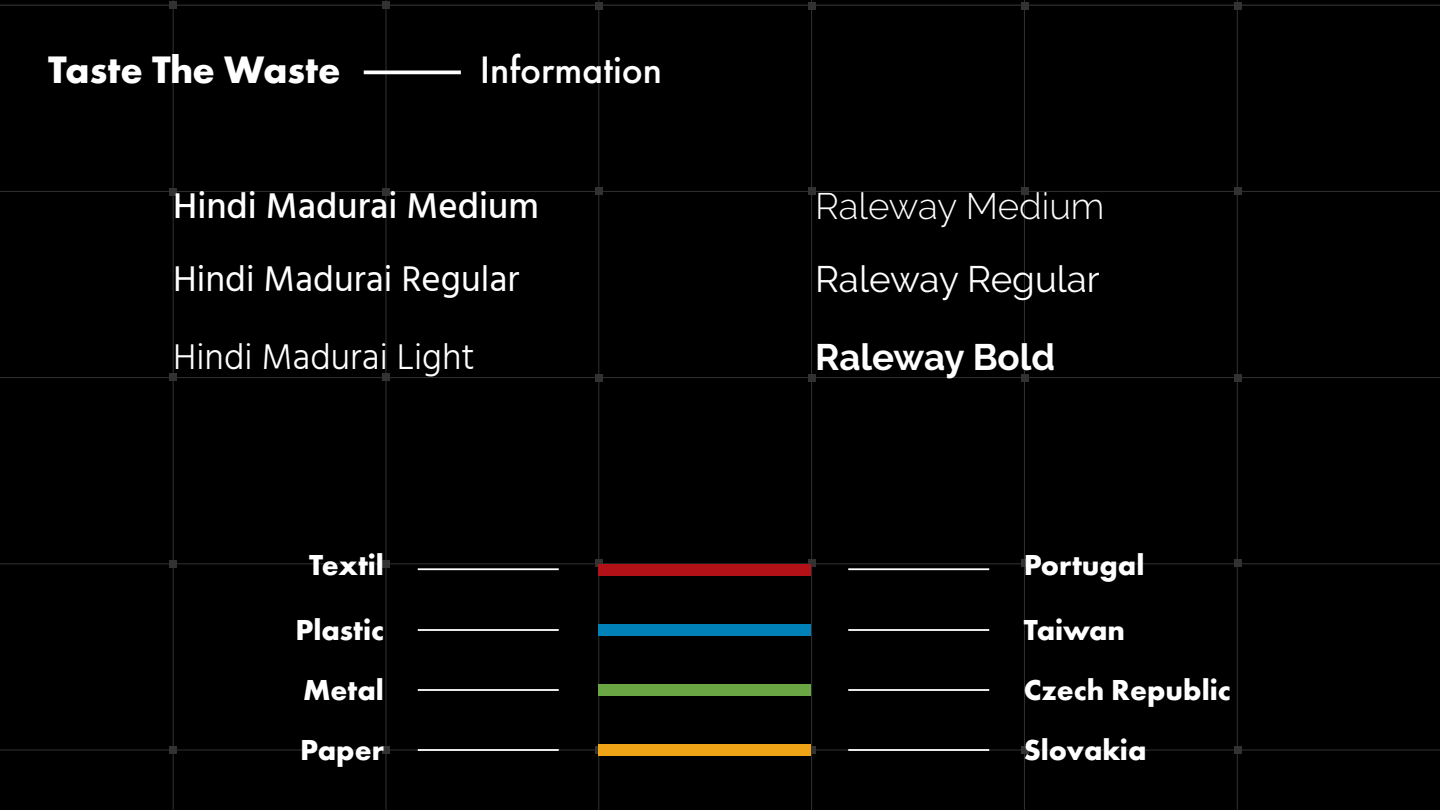
<style>
.page{position:relative;width:1440px;height:810px;background:#000}
.page>*{position:absolute;margin:0;border:0;box-sizing:border-box;transform-origin:0 0}
.t1{font:700 39.75px "Futura PT";color:#fff}
.t2{font:500 39.75px "Futura PT";color:#fff}
.t3{font:36.75px "Hind Madurai";color:#fff}
.t4{font:500 36.75px "Hind Madurai";color:#fff}
.t5{font:300 36.75px "Hind Madurai";color:#fff}
.t6{font:36.75px "Raleway";color:#fff}
.t7{font:300 36.75px "Raleway";color:#fff}
.t8{font:700 36.75px "Raleway";color:#fff}
.t9{font:700 30px/64.5px "Futura PT";color:#fff}
</style>
<div class="page">
<hr style="left:0;top:750px;width:1440px;height:1px;background:#fff">
<hr style="left:0;top:563px;width:1440px;height:1px;background:#fff">
<hr style="left:0;top:377px;width:1440px;height:1px;background:#fff">
<hr style="left:0;top:191px;width:1440px;height:1px;background:#fff">
<hr style="left:0;top:5px;width:1440px;height:1px;background:#fff">
<hr style="left:1237px;top:0;width:1px;height:810px;background:#fff">
<hr style="left:1024px;top:0;width:1px;height:810px;background:#fff">
<hr style="left:811px;top:0;width:1px;height:810px;background:#fff">
<hr style="left:598px;top:0;width:1px;height:810px;background:#fff">
<hr style="left:386px;top:0;width:1px;height:810px;background:#fff">
<hr style="left:173px;top:0;width:1px;height:810px;background:#fff">
<div style="left:595px;top:747px;width:8px;height:7px;background:#323232"></div>
<div style="left:808px;top:747px;width:8px;height:7px;background:#323232"></div>
<div style="left:595px;top:560px;width:8px;height:7px;background:#323232"></div>
<div style="left:808px;top:560px;width:8px;height:7px;background:#323232"></div>
<div style="left:595px;top:374px;width:8px;height:8px;background:#323232"></div>
<div style="left:808px;top:374px;width:8px;height:8px;background:#323232"></div>
<div style="left:595px;top:188px;width:8px;height:7px;background:#323232"></div>
<div style="left:808px;top:188px;width:8px;height:7px;background:#323232"></div>
<div style="left:169px;top:746px;width:8px;height:8px;background:#323232"></div>
<div style="left:382px;top:746px;width:8px;height:8px;background:#323232"></div>
<div style="left:169px;top:560px;width:8px;height:8px;background:#323232"></div>
<div style="left:382px;top:560px;width:8px;height:8px;background:#323232"></div>
<div style="left:169px;top:373px;width:8px;height:8px;background:#323232"></div>
<div style="left:382px;top:373px;width:8px;height:8px;background:#323232"></div>
<div style="left:169px;top:188px;width:8px;height:8px;background:#323232"></div>
<div style="left:382px;top:188px;width:8px;height:8px;background:#323232"></div>
<div style="left:169px;top:1px;width:8px;height:8px;background:#323232"></div>
<div style="left:382px;top:1px;width:8px;height:8px;background:#323232"></div>
<div style="left:1021px;top:746px;width:8px;height:8px;background:#323232"></div>
<div style="left:1234px;top:746px;width:8px;height:8px;background:#323232"></div>
<div style="left:1021px;top:560px;width:8px;height:7px;background:#323232"></div>
<div style="left:1234px;top:560px;width:8px;height:7px;background:#323232"></div>
<div style="left:1021px;top:374px;width:8px;height:8px;background:#323232"></div>
<div style="left:1234px;top:374px;width:8px;height:8px;background:#323232"></div>
<div style="left:1021px;top:188px;width:8px;height:7px;background:#323232"></div>
<div style="left:1234px;top:188px;width:8px;height:7px;background:#323232"></div>
<div style="left:595px;top:2px;width:8px;height:7px;background:#323232"></div>
<div style="left:808px;top:2px;width:8px;height:7px;background:#323232"></div>
<div style="left:1021px;top:2px;width:8px;height:7px;background:#323232"></div>
<div style="left:1234px;top:2px;width:8px;height:7px;background:#323232"></div>
<div style="left:598px;top:744px;width:214px;height:12px;background:#efa417"></div>
<div style="left:598px;top:684px;width:214px;height:12px;background:#6aa744"></div>
<div style="left:598px;top:624px;width:214px;height:12px;background:#0081b7"></div>
<div style="left:598px;top:564px;width:214px;height:12px;background:#b21217"></div>
<hr style="left:848px;top:568px;width:141px;height:2px;background:#fff">
<hr style="left:848px;top:629px;width:141px;height:2px;background:#fff">
<hr style="left:848px;top:689px;width:141px;height:2px;background:#fff">
<hr style="left:848px;top:749px;width:141px;height:2px;background:#fff">
<hr style="left:418px;top:568px;width:141px;height:2px;background:#fff">
<hr style="left:418px;top:629px;width:141px;height:2px;background:#fff">
<hr style="left:418px;top:689px;width:141px;height:2px;background:#fff">
<hr style="left:418px;top:749px;width:141px;height:2px;background:#fff">
<h1 class="t1" style="left:48px;top:44px;width:294px">Taste The Waste</h1>
<h1 class="t2" style="left:480px;top:46px;width:184px">Information</h1>
<p class="t4" style="left:173px;top:183px;width:367px">Hindi Madurai Medium</p>
<p class="t7" style="left:815px;top:184px;width:291px">Raleway Medium</p>
<p class="t3" style="left:173px;top:257px;width:348px">Hindi Madurai Regular</p>
<p class="t6" style="left:815px;top:258px;width:286px">Raleway Regular</p>
<p class="t5" style="left:173px;top:335px;width:303px">Hindi Madurai Light</p>
<p class="t8" style="left:815px;top:336px;width:242px">Raleway Bold</p>
<p class="t9" style="left:295px;top:532px;width:90px;text-align:center">Textil<br>Plastic</p>
<p class="t9" style="left:300px;top:659px;width:85px;line-height:60px">Metal<br>Paper</p>
<p class="t9" style="left:1024px;top:532px;width:122px">Portugal<br>Taiwan</p>
<p class="t9" style="left:1024px;top:659px;width:209px;line-height:60px">Czech Republic<br>Slovakia</p>
</div>
